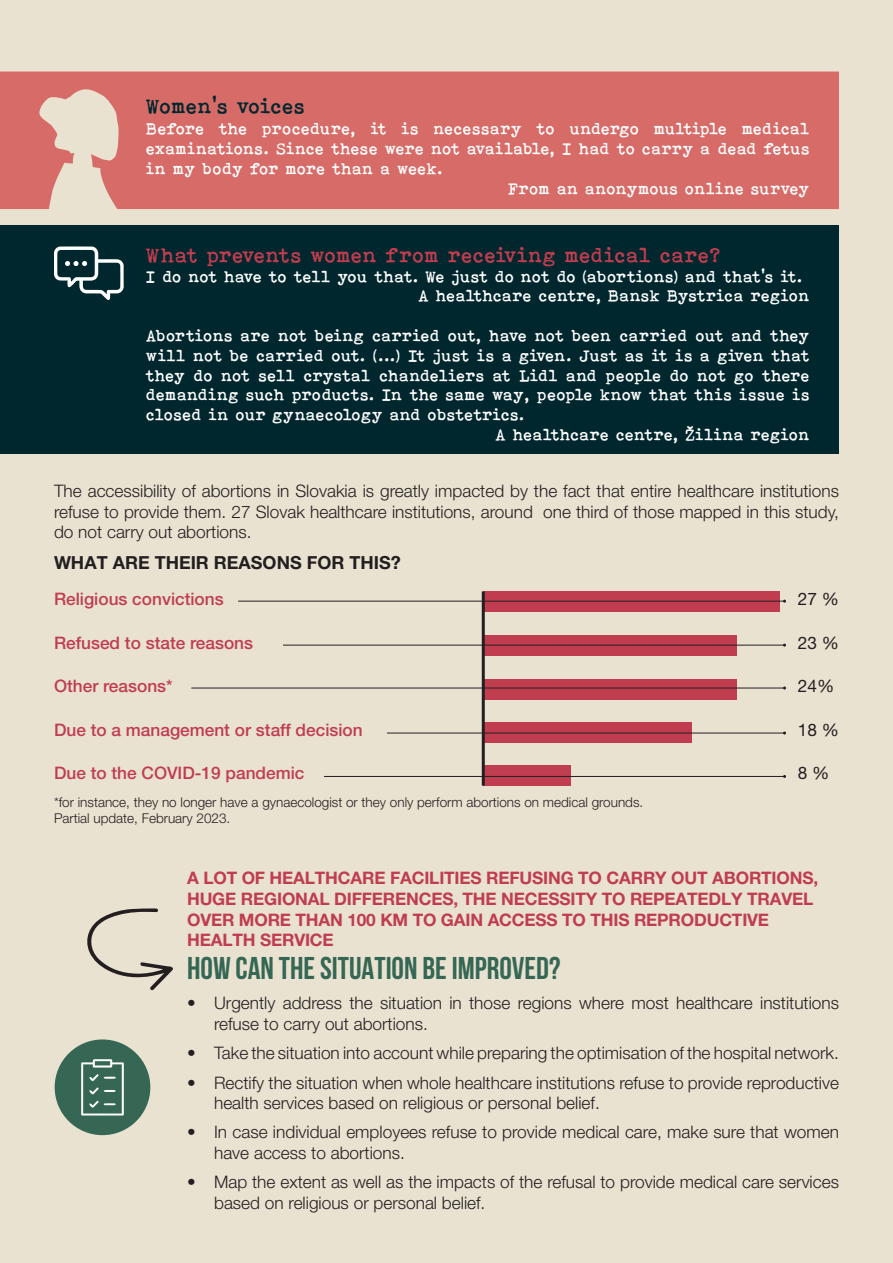
<style>
.page{position:relative;width:893px;height:1263px;background:#e9e2d1}
.page>*{position:absolute;margin:0;border:0;box-sizing:border-box;transform-origin:0 0}
.t1{font:700 31.5px "Bebas Neue";color:#356754}
.t2{font:21px "Bohemiantypewriter";color:#c03d4f}
.t3{font:21px "Bohemiantypewriter";letter-spacing:-.01em;color:#00272e}
.t4{font:700 18px "Helvetica Neue LT Pro";color:#231f20}
.t5{font:300 17.25px/20.7px "Helvetica Neue LT Pro";color:#231f20}
.t6{font:700 17.25px/20.7px "Helvetica Neue LT Pro";letter-spacing:-.01em;color:#c03d4f}
.t7{font:500 17.25px "Helvetica Neue LT Pro";color:#c03d4f}
.t8{font:17.25px "Helvetica Neue LT Pro";color:#231f20}
.t9{font:16.5px/19.8px "Bohemiantypewriter";color:#fff;text-align:justify}
.t10{font:300 13.5px "Helvetica Neue LT Pro";color:#231f20}
</style>
<div class="page">
<div style="left:0;top:72px;width:839px;height:137px;background:#d66b67"></div>
<div style="left:0;top:225px;width:839px;height:228px;background:#00272e"></div>
<svg style="left:54px;top:246px;width:70px;height:54px"></svg>
<div style="left:483px;top:591px;width:297px;height:21px;background:#c03d4f"></div>
<div style="left:483px;top:679px;width:253px;height:20px;background:#c03d4f"></div>
<div style="left:483px;top:636px;width:253px;height:20px;background:#c03d4f"></div>
<div style="left:483px;top:722px;width:209px;height:20px;background:#c03d4f"></div>
<div style="left:483px;top:765px;width:88px;height:21px;background:#c03d4f"></div>
<hr style="left:482px;top:591px;width:3px;height:195px;background:#231f20">
<hr style="left:238px;top:601px;width:546px;height:1px;background:#231f20">
<hr style="left:283px;top:645px;width:501px;height:1px;background:#231f20">
<hr style="left:191px;top:688px;width:593px;height:1px;background:#231f20">
<hr style="left:387px;top:733px;width:397px;height:1px;background:#231f20">
<hr style="left:324px;top:776px;width:460px;height:1px;background:#231f20">
<div style="left:55px;top:1039px;width:95px;height:96px;background:#356754;border-radius:50%"></div>
<svg style="left:81px;top:1059px;width:43px;height:56px"></svg>
<svg style="left:87px;top:908px;width:86px;height:82px"></svg>
<p class="t3" style="left:147px;top:94px;width:161px">Women’s voices</p>
<p class="t9" style="left:147px;top:119px;width:665px">Before the procedure, it is necessary to undergo multiple medical examinations. Since these were not available, I had to carry a dead fetus in my body for more than a week.</p>
<p class="t9" style="left:508px;top:178px;width:303px">From an anonymous online survey</p>
<p class="t2" style="left:147px;top:243px;width:577px">What prevents women from receiving medical care?</p>
<p class="t9" style="left:147px;top:266px;width:658px">I do not have to tell you that. We just do not do [abortions] and that’s it.</p>
<p class="t9" style="left:419px;top:286px;width:393px">A healthcare centre, Bansk Bystrica region</p>
<p class="t9" style="left:147px;top:325px;width:665px">Abortions are not being carried out, have not been carried out and they will not be carried out. (...) It just is a given. Just as it is a given that they do not sell crystal chandeliers at Lidl and people do not go there demanding such products. In the same way, people know that this issue is closed in our gynaecology and obstetrics.</p>
<p class="t9" style="left:496px;top:424px;width:316px">A healthcare centre, Žilina region</p>
<p class="t5" style="left:54px;top:480px;width:786px;text-align:justify">The accessibility of abortions in Slovakia is greatly impacted by the fact that entire healthcare institutions refuse to provide them. 27 Slovak healthcare institutions, around one third of those mapped in this study, do not carry out abortions.</p>
<p class="t4" style="left:54px;top:551px;width:348px">WHAT ARE THEIR REASONS FOR THIS?</p>
<p class="t7" style="left:54px;top:589px;width:171px">Religious convictions</p>
<p class="t7" style="left:54px;top:632px;width:201px">Refused to state reasons</p>
<p class="t7" style="left:54px;top:676px;width:120px">Other reasons*</p>
<p class="t7" style="left:54px;top:719px;width:310px">Due to a management or staff decision</p>
<p class="t7" style="left:54px;top:763px;width:252px">Due to the COVID-19 pandemic</p>
<p class="t10" style="left:54px;top:794px;width:591px">*for instance, they no longer have a gynaecologist or they only perform abortions on medical grounds.</p>
<p class="t10" style="left:54px;top:810px;width:178px">Partial update, February 2023.</p>
<p class="t8" style="left:798px;top:589px;width:43px">27 %</p>
<p class="t8" style="left:798px;top:632px;width:43px">23 %</p>
<p class="t8" style="left:798px;top:676px;width:38px">24%</p>
<p class="t8" style="left:798px;top:719px;width:43px">18 %</p>
<p class="t8" style="left:798px;top:763px;width:33px">8 %</p>
<p class="t6" style="left:187px;top:867px;width:633px">A LOT OF HEALTHCARE FACILITIES REFUSING TO CARRY OUT ABORTIONS, HUGE REGIONAL DIFFERENCES, THE NECESSITY TO REPEATEDLY TRAVEL OVER MORE THAN 100 KM TO GAIN ACCESS TO THIS REPRODUCTIVE HEALTH SERVICE</p>
<p class="t1" style="left:187px;top:950px;width:375px">HOW CAN THE SITUATION BE IMPROVED?</p>
<p class="t5" style="left:214px;top:992px;width:626px;text-indent:-27px">• Urgently address the situation in those regions where most healthcare institutions refuse to carry out abortions.</p>
<p class="t5" style="left:187px;top:1042px;width:653px">• Take the situation into account while preparing the optimisation of the hospital network.</p>
<p class="t5" style="left:214px;top:1072px;width:626px;text-indent:-27px">• Rectify the situation when whole healthcare institutions refuse to provide reproductive health services based on religious or personal belief.</p>
<p class="t5" style="left:214px;top:1122px;width:626px;text-indent:-27px">• In case individual employees refuse to provide medical care, make sure that women have access to abortions.</p>
<p class="t5" style="left:214px;top:1171px;width:626px;text-indent:-27px">• Map the extent as well as the impacts of the refusal to provide medical care services based on religious or personal belief.</p>
</div>
